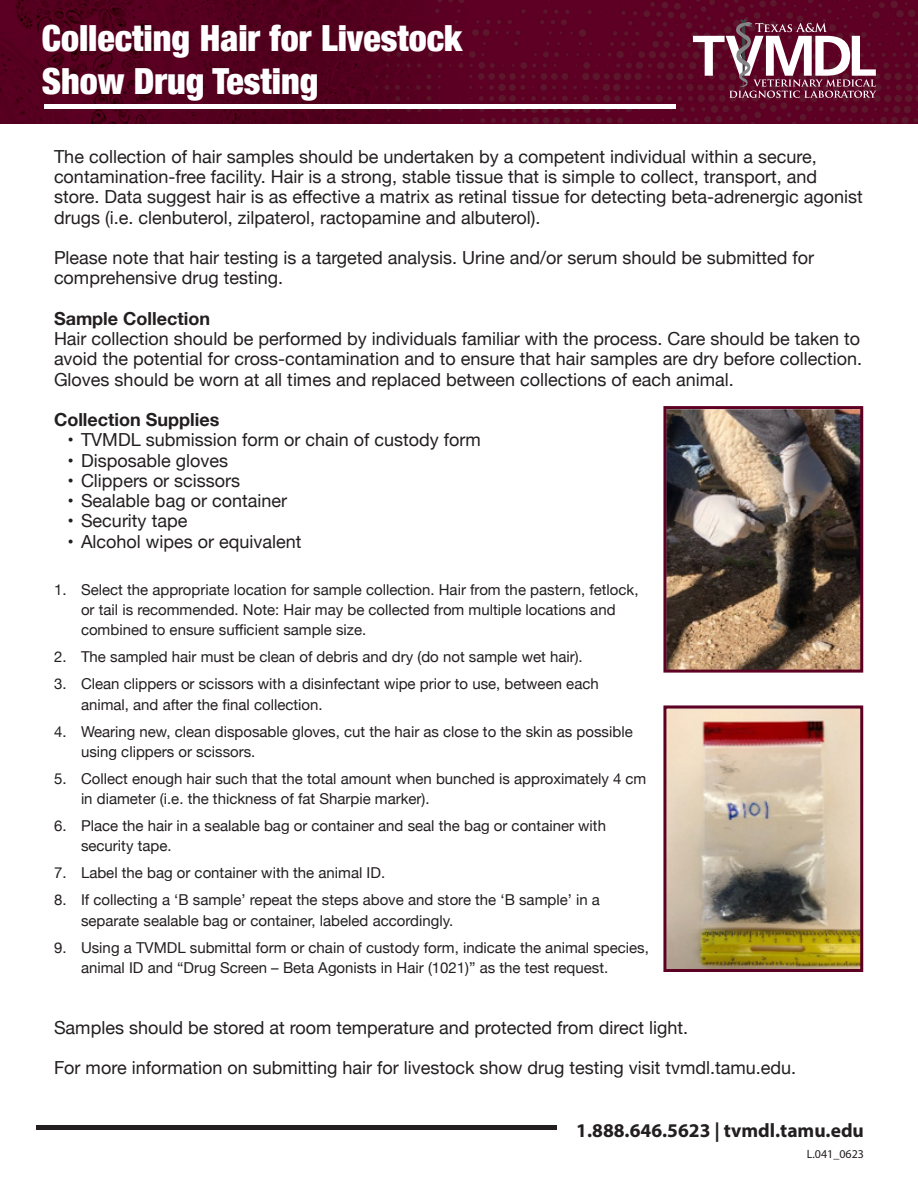
<style>
.page{position:relative;width:918px;height:1188px;background:#fff}
.page>*{position:absolute;margin:0;border:0;box-sizing:border-box;transform-origin:0 0}
.t1{font:900 condensed 36px/43.2px "Helvetica Neue";color:#fff}
.t2{font:700 19.5px "Myriad Pro";color:#231f20}
.t3{font:18px/20.2px "Helvetica Neue";color:#231f20}
.t4{font:700 18px "Helvetica Neue";color:#231f20}
.t5{font:15px/20.2px "Helvetica Neue";color:#231f20}
.t6{font:12px "Myriad Pro";color:#231f20}
</style>
<div class="page">
<img style="left:667px;top:410px;width:192px;height:259px">
<div style="left:663px;top:406px;width:200px;height:267px;border:3px solid #5c0024"></div>
<img style="left:667px;top:709px;width:192px;height:259px">
<div style="left:663px;top:705px;width:200px;height:267px;border:3px solid #5c0024"></div>
<img style="left:0;top:0;width:918px;height:123px">
<svg style="left:693px;top:18px;width:184px;height:80px"></svg>
<hr style="left:45px;top:105px;width:631px;height:4px;background:#fff">
<div style="left:37px;top:1125px;width:520px;height:5px;background:#231f20"></div>
<p class="t1" style="left:42px;top:14px;width:422px">Collecting Hair for Livestock<br>Show Drug Testing</p>
<p class="t3" style="left:54px;top:147px;width:810px">The collection of hair samples should be undertaken by a competent individual within a secure, contamination-free facility. Hair is a strong, stable tissue that is simple to collect, transport, and store. Data suggest hair is as effective a matrix as retinal tissue for detecting beta-adrenergic agonist drugs (i.e. clenbuterol, zilpaterol, ractopamine and albuterol).</p>
<p class="t3" style="left:54px;top:249px;width:762px">Please note that hair testing is a targeted analysis. Urine and/or serum should be submitted for comprehensive drug testing.</p>
<p class="t4" style="left:54px;top:304px;width:158px">Sample Collection</p>
<p class="t3" style="left:54px;top:330px;width:810px;text-align:justify">Hair collection should be performed by individuals familiar with the process. Care should be taken to avoid the potential for cross-contamination and to ensure that hair samples are dry before collection.<br>Gloves should be worn at all times and replaced between collections of each animal.</p>
<p class="t4" style="left:54px;top:406px;width:167px">Collection Supplies</p>
<p class="t3" style="left:68px;top:431px;width:415px">• TVMDL submission form or chain of custody form</p>
<p class="t3" style="left:68px;top:451px;width:162px">• Disposable gloves</p>
<p class="t3" style="left:68px;top:471px;width:174px">• Clippers or scissors</p>
<p class="t3" style="left:68px;top:492px;width:221px">• Sealable bag or container</p>
<p class="t3" style="left:68px;top:512px;width:121px">• Security tape</p>
<p class="t3" style="left:68px;top:532px;width:236px">• Alcohol wipes or equivalent</p>
<p class="t5" style="left:81px;top:580px;width:559px;text-indent:-27px">1. Select the appropriate location for sample collection. Hair from the pastern, fetlock, or tail is recommended. Note: Hair may be collected from multiple locations and combined to ensure sufficient sample size.</p>
<p class="t5" style="left:54px;top:648px;width:530px">2. The sampled hair must be clean of debris and dry (do not sample wet hair).</p>
<p class="t5" style="left:81px;top:675px;width:519px;text-indent:-27px">3. Clean clippers or scissors with a disinfectant wipe prior to use, between each animal, and after the final collection.</p>
<p class="t5" style="left:81px;top:722px;width:553px;text-indent:-27px">4. Wearing new, clean disposable gloves, cut the hair as close to the skin as possible using clippers or scissors.</p>
<p class="t5" style="left:81px;top:769px;width:567px;text-indent:-27px">5. Collect enough hair such that the total amount when bunched is approximately 4 cm in diameter (i.e. the thickness of fat Sharpie marker).</p>
<p class="t5" style="left:81px;top:817px;width:527px;text-indent:-27px">6. Place the hair in a sealable bag or container and seal the bag or container with security tape.</p>
<p class="t5" style="left:54px;top:864px;width:333px">7. Label the bag or container with the animal ID.</p>
<p class="t5" style="left:81px;top:891px;width:521px;text-indent:-27px">8. If collecting a ‘B sample’ repeat the steps above and store the ‘B sample’ in a separate sealable bag or container, labeled accordingly.</p>
<p class="t5" style="left:81px;top:938px;width:569px;text-indent:-27px">9. Using a TVMDL submittal form or chain of custody form, indicate the animal species, animal ID and “Drug Screen – Beta Agonists in Hair (1021)” as the test request.</p>
<p class="t3" style="left:54px;top:1018px;width:636px">Samples should be stored at room temperature and protected from direct light.</p>
<p class="t3" style="left:54px;top:1059px;width:744px">For more information on submitting hair for livestock show drug testing visit tvmdl.tamu.edu.</p>
<p class="t2" style="left:576px;top:1117px;width:289px">1.888.646.5623 | tvmdl.tamu.edu</p>
<p class="t6" style="left:807px;top:1146px;width:59px">L.041_0623</p>
</div>
